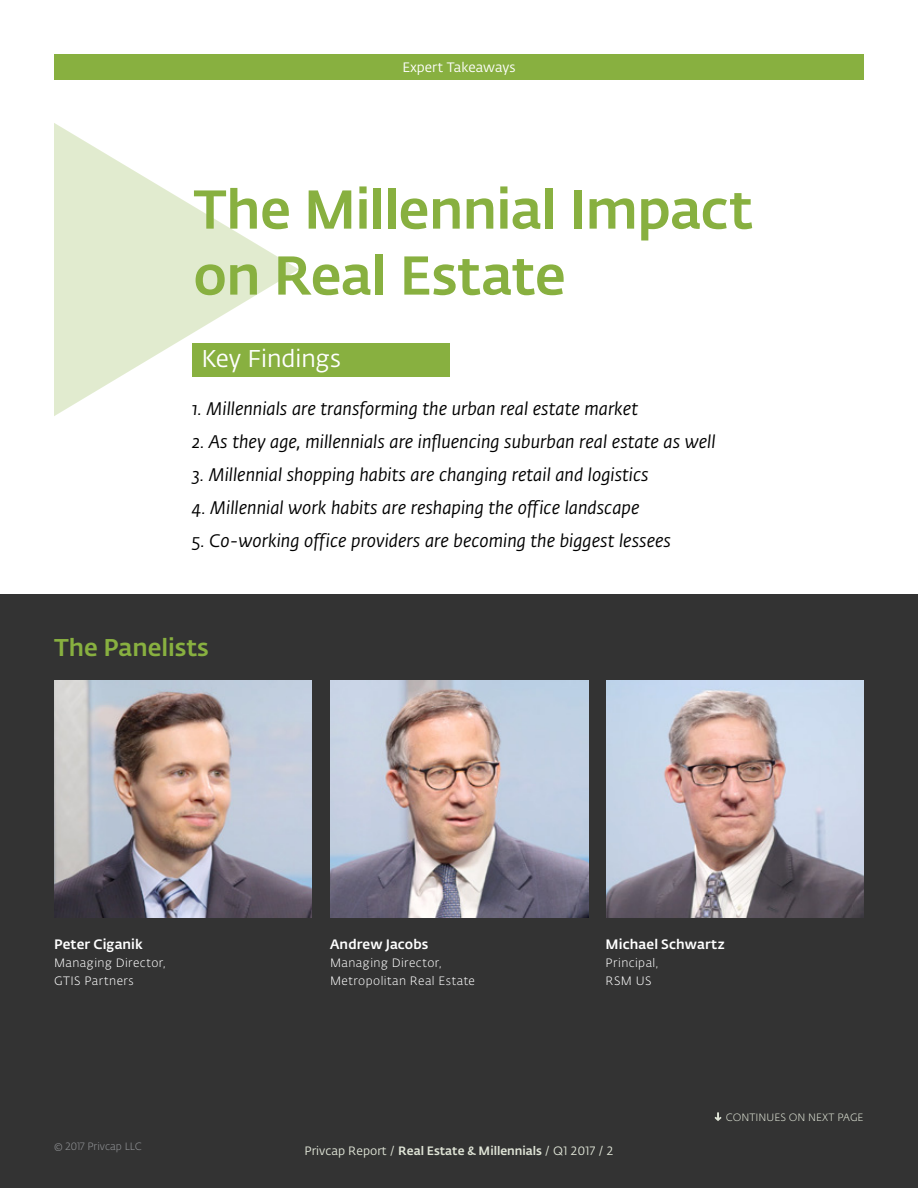
<style>
.page{position:relative;width:918px;height:1188px;background:#fff}
.page>*{position:absolute;margin:0;border:0;box-sizing:border-box;transform-origin:0 0}
.t1{font:500 54px/66px "Fedra Sans Alt Pro";letter-spacing:-.01em;color:#88b040}
.t2{font:500 24px "Fedra Sans Alt Pro";color:#88b040}
.t3{font:24px "Fedra Sans Alt Pro";color:#fff}
.t4{font:italic 18px "Fedra Sans Alt Pro";color:#000}
.t5{font:500 13.5px "Fedra Sans Alt Pro";letter-spacing:.005em;color:#fff}
.t6{font:13.5px "Fedra Sans Alt Pro";color:#fff}
.t7{font:300 12px/18px "Fedra Sans Alt Pro";letter-spacing:.035em;color:#fff}
.t8{font:12px "Fedra Sans Alt Pro";color:#e0e5d7}
.t9{font:300 10.5px "Fedra Sans Alt Pro";color:#e0e5d7}
.t10{font:300 10.5px "Fedra Sans Alt Pro";color:#939598}
.s1{font-weight:500}
</style>
<div class="page">
<div style="left:54px;top:54px;width:810px;height:26px;background:#88b040"></div>
<div style="left:0;top:594px;width:918px;height:594px;background:#333"></div>
<svg style="left:715px;top:1112px;width:6px;height:9px"></svg>
<img style="left:606px;top:680px;width:258px;height:237px">
<img style="left:330px;top:680px;width:258px;height:237px">
<img style="left:54px;top:680px;width:258px;height:237px">
<svg style="left:54px;top:123px;width:245px;height:293px;fill:#e1ebcf"></svg>
<div style="left:193px;top:343px;width:257px;height:34px;background:#88b040"></div>
<p class="t6" style="left:402px;top:58px;width:115px">Expert Takeaways</p>
<h1 class="t1" style="left:193px;top:173px;width:561px">The Millennial Impact on Real Estate</h1>
<h2 class="t3" style="left:201px;top:342px;width:141px">Key Findings</h2>
<p class="t4" style="left:192px;top:396px;width:448px">1. Millennials are transforming the urban real estate market</p>
<p class="t4" style="left:192px;top:429px;width:525px">2. As they age, millennials are influencing suburban real estate as well</p>
<p class="t4" style="left:192px;top:462px;width:458px">3. Millennial shopping habits are changing retail and logistics</p>
<p class="t4" style="left:192px;top:495px;width:449px">4. Millennial work habits are reshaping the office landscape</p>
<p class="t4" style="left:192px;top:528px;width:481px">5. Co-working office providers are becoming the biggest lessees</p>
<h2 class="t2" style="left:54px;top:629px;width:156px">The Panelists</h2>
<p class="t5" style="left:54px;top:933px;width:90px">Peter Ciganik</p>
<p class="t7" style="left:54px;top:953px;width:113px">Managing Director,<br>GTIS Partners</p>
<p class="t5" style="left:330px;top:933px;width:100px">Andrew Jacobs</p>
<p class="t7" style="left:330px;top:953px;width:147px">Managing Director,<br>Metropolitan Real Estate</p>
<p class="t5" style="left:606px;top:933px;width:121px">Michael Schwartz</p>
<p class="t7" style="left:606px;top:953px;width:54px">Principal,<br>RSM US</p>
<p class="t9" style="left:726px;top:1111px;width:139px">CONTINUES ON NEXT PAGE</p>
<p class="t10" style="left:54px;top:1139px;width:90px">© 2017 Privcap LLC</p>
<p class="t8" style="left:304px;top:1142px;width:310px">Privcap Report / <span class="s1">Real Estate &amp; Millennials</span> / Q1 2017 / 2</p>
</div>
